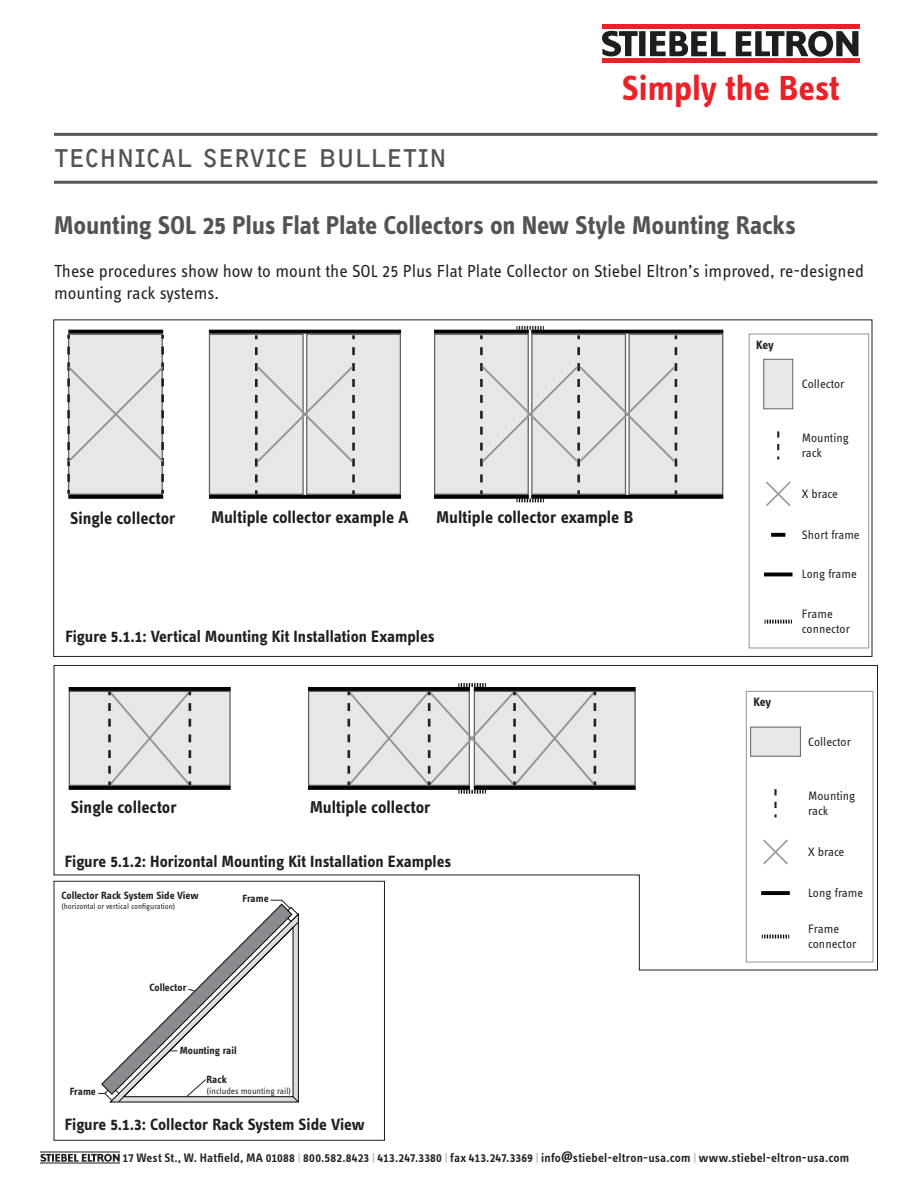
<style>
.page{position:relative;width:918px;height:1188px;background:#fff}
.page>*{position:absolute;margin:0;border:0;box-sizing:border-box;transform-origin:0 0}
.t1{font:700 36px "STE Info Text";color:#ec2128}
.t2{font:700 26.55px "STE Info Text";letter-spacing:-.01em;color:#535353}
.t3{font:26.55px "F2 FOCR Bczyk Com";letter-spacing:.03em;color:#535353}
.t4{font:18px/21.6px "STE Info Text";color:#231f20}
.t5{font:700 17.7px "STE Info Text";color:#231f20}
.t6{font:700 17.55px "STE Info Text";color:#231f20}
.t7{font:700 16.8px "STE Info Text";color:#231f20}
.t8{font:600 12.75px "STE Info Text";letter-spacing:.015em;color:#231f20}
.t9{font:12.6px/15px "STE Info Text";color:#231f20}
.t10{font:700 12.6px "STE Info Text";letter-spacing:-.015em;color:#231f20}
.t11{font:700 10.8px "STE Info Text";color:#231f20}
.t12{font:9px "STE Info Text";color:#231f20}
.t13{font:8.1px "STE Info Text";color:#231f20}
.s1{color:#bcbdc0}
</style>
<div class="page">
<svg style="left:40px;top:1154px;width:80px;height:8px"></svg>
<hr style="left:41px;top:1152px;width:79px;height:1px;background:#8a8c8f">
<hr style="left:41px;top:1162px;width:79px;height:2px;background:#8a8c8f">
<div style="left:69px;top:334px;width:93px;height:160px;background:#e6e7e9"></div>
<div style="left:68px;top:334px;width:95px;height:161px;border:1px solid #636366"></div>
<svg style="left:67px;top:335px;width:3px;height:4px"></svg>
<svg style="left:161px;top:335px;width:3px;height:4px"></svg>
<svg style="left:67px;top:347px;width:97px;height:147px"></svg>
<div style="left:209px;top:334px;width:94px;height:160px;background:#e6e7e9"></div>
<div style="left:209px;top:334px;width:95px;height:161px;border:1px solid #636366"></div>
<svg style="left:255px;top:335px;width:3px;height:4px"></svg>
<div style="left:307px;top:334px;width:93px;height:160px;background:#e6e7e9"></div>
<div style="left:306px;top:334px;width:95px;height:161px;border:1px solid #636366"></div>
<svg style="left:352px;top:335px;width:3px;height:4px"></svg>
<svg style="left:255px;top:347px;width:100px;height:147px"></svg>
<div style="left:435px;top:334px;width:93px;height:160px;background:#e6e7e9"></div>
<div style="left:434px;top:334px;width:95px;height:161px;border:1px solid #636366"></div>
<svg style="left:480px;top:335px;width:3px;height:4px"></svg>
<div style="left:532px;top:334px;width:93px;height:160px;background:#e6e7e9"></div>
<svg style="left:577px;top:335px;width:3px;height:4px"></svg>
<div style="left:629px;top:334px;width:94px;height:160px;background:#e6e7e9"></div>
<div style="left:628px;top:334px;width:95px;height:161px;border:1px solid #636366"></div>
<svg style="left:434px;top:330px;width:95px;height:4px"></svg>
<svg style="left:516px;top:326px;width:28px;height:4px"></svg>
<div style="left:764px;top:359px;width:29px;height:50px;background:#e6e7e9"></div>
<div style="left:764px;top:359px;width:29px;height:50px;border:1px solid #636366"></div>
<svg style="left:777px;top:431px;width:2px;height:29px"></svg>
<svg style="left:766px;top:481px;width:25px;height:26px"></svg>
<div style="left:749px;top:334px;width:120px;height:314px;border:1px solid #939598"></div>
<svg style="left:771px;top:533px;width:14px;height:4px"></svg>
<hr style="left:764px;top:573px;width:29px;height:3px;background:#040503">
<svg style="left:765px;top:620px;width:27px;height:4px"></svg>
<svg style="left:480px;top:347px;width:197px;height:155px"></svg>
<svg style="left:531px;top:330px;width:192px;height:4px"></svg>
<svg style="left:434px;top:495px;width:95px;height:4px"></svg>
<svg style="left:68px;top:330px;width:95px;height:4px"></svg>
<svg style="left:68px;top:495px;width:95px;height:4px"></svg>
<svg style="left:531px;top:495px;width:192px;height:4px"></svg>
<svg style="left:209px;top:330px;width:192px;height:4px"></svg>
<svg style="left:209px;top:495px;width:192px;height:4px"></svg>
<svg style="left:736px;top:30px;width:123px;height:27px"></svg>
<svg style="left:602px;top:30px;width:124px;height:27px"></svg>
<div style="left:602px;top:24px;width:257px;height:5px;background:#ec2128"></div>
<div style="left:602px;top:58px;width:257px;height:5px;background:#ec2128"></div>
<hr style="left:54px;top:181px;width:824px;height:3px;background:#57585a">
<hr style="left:54px;top:133px;width:824px;height:3px;background:#57585a">
<svg style="left:98px;top:970px;width:201px;height:133px"></svg>
<svg style="left:54px;top:665px;width:824px;height:305px"></svg>
<div style="left:54px;top:881px;width:331px;height:259px;border:1px solid #231f20"></div>
<h2 class="t3" style="left:55px;top:143px;width:393px">TECHNICAL SERVICE BULLETIN</h2>
<h1 class="t1" style="left:622px;top:67px;width:219px">Simply the Best</h1>
<h2 class="t2" style="left:54px;top:209px;width:744px">Mounting SOL 25 Plus Flat Plate Collectors on New Style Mounting Racks</h2>
<p class="t4" style="left:54px;top:260px;width:812px">These procedures show how to mount the SOL 25 Plus Flat Plate Collector on Stiebel Eltron’s improved, re-designed mounting rack systems.</p>
<p class="t6" style="left:70px;top:508px;width:107px">Single collector</p>
<p class="t6" style="left:211px;top:507px;width:199px">Multiple collector example A</p>
<p class="t6" style="left:436px;top:507px;width:199px">Multiple collector example B</p>
<p class="t7" style="left:65px;top:627px;width:371px">Figure 5.1.1: Vertical Mounting Kit Installation Examples</p>
<p class="t5" style="left:71px;top:796px;width:108px">Single collector</p>
<p class="t5" style="left:310px;top:796px;width:122px">Multiple collector</p>
<p class="t7" style="left:65px;top:852px;width:388px">Figure 5.1.2: Horizontal Mounting Kit Installation Examples</p>
<p class="t11" style="left:61px;top:889px;width:139px">Collector Rack System Side View</p>
<p class="t13" style="left:61px;top:901px;width:115px">(horizontal or vertical configuration)</p>
<p class="t11" style="left:149px;top:981px;width:39px">Collector</p>
<p class="t11" style="left:242px;top:893px;width:28px">Frame</p>
<p class="t11" style="left:70px;top:1086px;width:28px">Frame</p>
<p class="t11" style="left:180px;top:1044px;width:58px">Mounting rail</p>
<p class="t11" style="left:207px;top:1073px;width:22px">Rack</p>
<p class="t12" style="left:207px;top:1086px;width:86px">(includes mounting rail)</p>
<p class="t7" style="left:65px;top:1115px;width:301px">Figure 5.1.3: Collector Rack System Side View</p>
<p class="t10" style="left:756px;top:337px;width:19px">Key</p>
<p class="t10" style="left:753px;top:695px;width:19px">Key</p>
<p class="t9" style="left:802px;top:376px;width:44px">Collector</p>
<p class="t9" style="left:806px;top:424px;width:22px">rack</p>
<p class="t9" style="left:802px;top:430px;width:49px">Mounting rack</p>
<p class="t9" style="left:802px;top:486px;width:38px">X brace</p>
<p class="t9" style="left:802px;top:527px;width:59px">Short frame</p>
<p class="t9" style="left:802px;top:567px;width:56px">Long frame</p>
<p class="t9" style="left:802px;top:606px;width:50px">Frame connector</p>
<p class="t9" style="left:806px;top:601px;width:50px">connector</p>
<p class="t9" style="left:808px;top:734px;width:44px">Collector</p>
<p class="t9" style="left:808px;top:788px;width:49px">Mounting rack</p>
<p class="t9" style="left:808px;top:844px;width:38px">X brace</p>
<p class="t9" style="left:804px;top:807px;width:49px">Mounting</p>
<p class="t9" style="left:808px;top:885px;width:57px">Long frame</p>
<p class="t9" style="left:808px;top:921px;width:50px">Frame connector</p>
<p class="t9" style="left:804px;top:940px;width:32px">Frame</p>
<p class="t8" style="left:123px;top:1150px;width:728px">17 West St., W. Hatfield, MA 01088 <span class="s1">|</span> 800.582.8423 <span class="s1">|</span> 413.247.3380 <span class="s1">|</span> fax 413.247.3369 <span class="s1">|</span> info@stiebel-eltron-usa.com <span class="s1">|</span> www.stiebel-eltron-usa.com</p>
</div>
